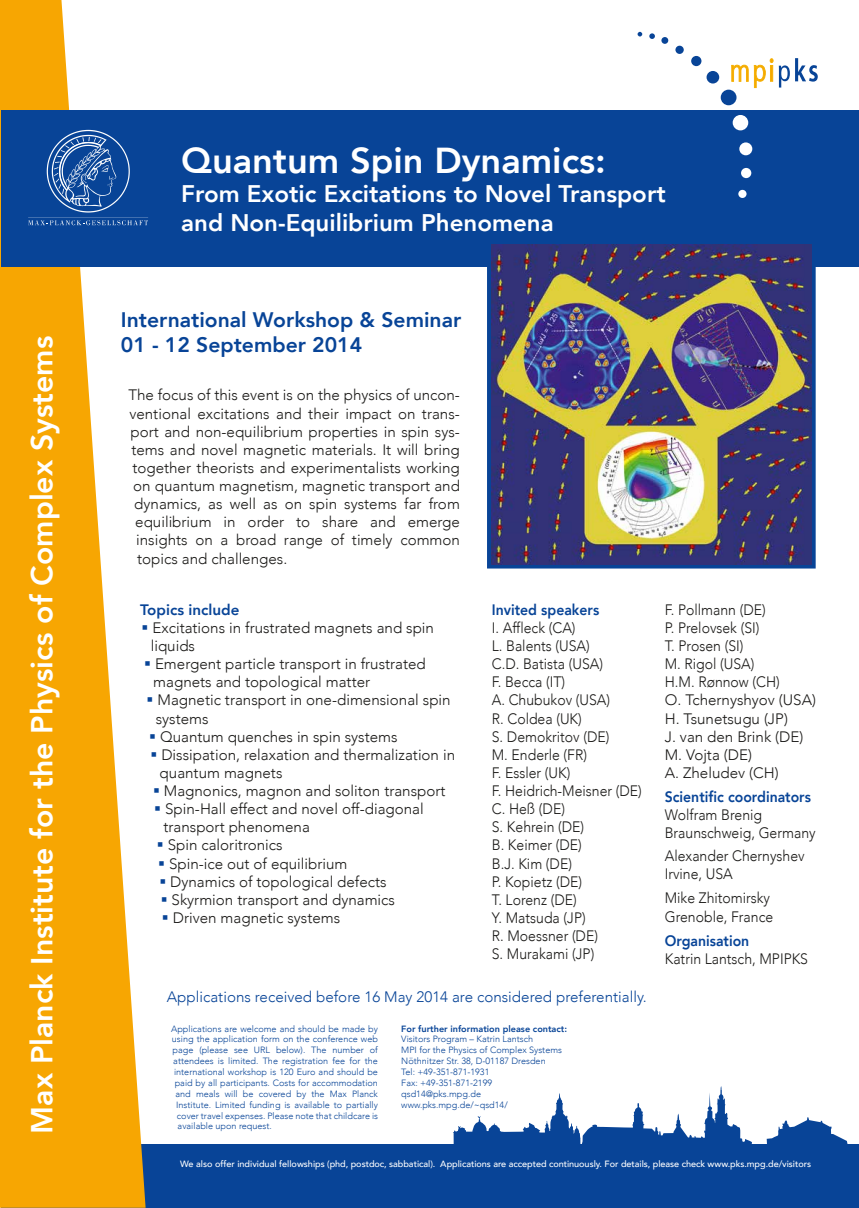
<style>
.page{position:relative;width:859px;height:1208px;background:#fff}
.page>*{position:absolute;margin:0;border:0;box-sizing:border-box;transform-origin:0 0}
.t1{font:800 40.3px/48.3px "Avenir";color:#fff}
.t2{font:800 36px "Avenir";color:#fff}
.t3{font:800 30.3px "Avenir";color:#fff}
.t4{font:800 24px/28.8px "Avenir";color:#fff}
.t5{font:800 21px/25.2px "Avenir";color:#084497}
.t6{font:300 15.1px/18.1px "Avenir";color:#1b1a18}
.t7{font:300 15.1px/18.1px "Avenir";color:#1b1a18;scale:.93 1}
.t8{font:300 15.1px "Avenir";color:#084497}
.t9{font:800 15.1px "Avenir";color:#084497;scale:.93 1}
.t10{font:800 15.1px "Avenir";color:#084497}
.t11{font:300 9.1px/10.9px "Avenir";color:#084497}
.t12{font:500 9.1px "Avenir";letter-spacing:-.005em;color:#fff}
.t13{font:800 9.1px "Avenir";color:#084497}
.s1{color:#084497}
</style>
<div class="page">
<div style="left:1px;top:1144px;width:858px;height:63px;background:#084497"></div>
<svg style="left:453px;top:1086px;width:395px;height:58px"></svg>
<svg style="left:0;top:0;width:146px;height:1207px;fill:#f7a602"></svg>
<div style="left:1px;top:110px;width:858px;height:156px;background:#084497"></div>
<svg style="left:638px;top:32px;width:4px;height:4px"></svg>
<svg style="left:649px;top:33px;width:6px;height:6px"></svg>
<div style="left:661px;top:37px;width:7px;height:7px;background:#084497;border-radius:50%"></div>
<div style="left:675px;top:46px;width:9px;height:8px;background:#084497;border-radius:50%"></div>
<div style="left:691px;top:56px;width:10px;height:10px;background:#084497;border-radius:50%"></div>
<div style="left:706px;top:71px;width:13px;height:12px;background:#084497;border-radius:50%"></div>
<div style="left:721px;top:90px;width:15px;height:15px;background:#084497;border-radius:50%"></div>
<div style="left:733px;top:115px;width:15px;height:15px;background:#fff;border-radius:50%"></div>
<div style="left:739px;top:142px;width:13px;height:13px;background:#fff;border-radius:50%"></div>
<div style="left:741px;top:168px;width:10px;height:10px;background:#fff;border-radius:50%"></div>
<div style="left:738px;top:190px;width:8px;height:8px;background:#fff;border-radius:50%"></div>
<svg style="left:779px;top:58px;width:39px;height:30px"></svg>
<svg style="left:731px;top:65px;width:17px;height:16px"></svg>
<svg style="left:754px;top:59px;width:19px;height:29px"></svg>
<svg style="left:28px;top:220px;width:120px;height:5px"></svg>
<svg style="left:47px;top:130px;width:83px;height:82px"></svg>
<div style="left:487px;top:241px;width:329px;height:327px;border:5px solid #084497"></div>
<img style="left:492px;top:245px;width:319px;height:319px">
<h3 class="t3" style="left:14px;top:1133px;width:799px;rotate:-90deg">Max Planck Institute for the Physics of Complex Systems</h3>
<h1 class="t1" style="left:181px;top:135px;width:440px">Wetting and Capillarity in Complex Systems</h1>
<h2 class="t2" style="left:181px;top:128px;width:426px">Quantum Spin Dynamics:</h2>
<h3 class="t4" style="left:181px;top:177px;width:486px">From Exotic Excitations to Novel Transport and Non-Equilibrium Phenomena</h3>
<h3 class="t5" style="left:121px;top:305px;width:342px">International Workshop &amp; Seminar<br>01 - 12 September 2014</h3>
<p class="t6" style="left:128px;top:386px;width:333px">The focus of this event is on the physics of uncon-</p>
<p class="t6" style="left:129px;top:404px;width:332px">ventional excitations and their impact on trans-</p>
<p class="t6" style="left:130px;top:422px;width:331px">port and non-equilibrium properties in spin sys-</p>
<p class="t6" style="left:131px;top:440px;width:330px">tems and novel magnetic materials. It will bring</p>
<p class="t6" style="left:132px;top:458px;width:329px">together theorists and experimentalists working</p>
<p class="t6" style="left:133px;top:477px;width:328px">on quantum magnetism, magnetic transport and</p>
<p class="t6" style="left:134px;top:495px;width:327px">dynamics, as well as on spin systems far from</p>
<p class="t6" style="left:135px;top:513px;width:326px">equilibrium in order to share and emerge</p>
<p class="t6" style="left:136px;top:531px;width:325px">insights on a broad range of timely common</p>
<p class="t6" style="left:137px;top:549px;width:152px">topics and challenges.</p>
<p class="t10" style="left:140px;top:596px;width:101px">Topics include</p>
<p class="t6" style="left:151px;top:618px;width:285px;text-indent:-9px"><span class="s1">▪</span> Excitations in frustrated magnets and spin liquids</p>
<p class="t6" style="left:153px;top:655px;width:274px;text-indent:-9px"><span class="s1">▪</span> Emergent particle transport in frustrated magnets and topological matter</p>
<p class="t6" style="left:156px;top:691px;width:296px;text-indent:-9px"><span class="s1">▪</span> Magnetic transport in one-dimensional spin systems</p>
<p class="t6" style="left:149px;top:727px;width:250px"><span class="s1">▪</span> Quantum quenches in spin systems</p>
<p class="t6" style="left:160px;top:745px;width:297px;text-indent:-9px"><span class="s1">▪</span> Dissipation, relaxation and thermalization in quantum magnets</p>
<p class="t6" style="left:153px;top:782px;width:294px"><span class="s1">▪</span> Magnonics, magnon and soliton transport</p>
<p class="t6" style="left:163px;top:800px;width:262px;text-indent:-9px"><span class="s1">▪</span> Spin-Hall effect and novel off-diagonal transport phenomena</p>
<p class="t6" style="left:157px;top:836px;width:127px"><span class="s1">▪</span> Spin caloritronics</p>
<p class="t6" style="left:158px;top:854px;width:191px"><span class="s1">▪</span> Spin-ice out of equilibrium</p>
<p class="t6" style="left:159px;top:872px;width:229px"><span class="s1">▪</span> Dynamics of topological defects</p>
<p class="t6" style="left:161px;top:890px;width:236px"><span class="s1">▪</span> Skyrmion transport and dynamics</p>
<p class="t6" style="left:162px;top:908px;width:180px"><span class="s1">▪</span> Driven magnetic systems</p>
<p class="t9" style="left:492px;top:596px;width:117px">Invited speakers</p>
<p class="t7" style="left:492px;top:618px;width:163px">I. Affleck (CA)<br>L. Balents (USA)<br>C.D. Batista (USA)<br>F. Becca (IT)<br>A. Chubukov (USA)<br>R. Coldea (UK)<br>S. Demokritov (DE)<br>M. Enderle (FR)<br>F. Essler (UK)<br>F. Heidrich-Meisner (DE)<br>C. Heß (DE)<br>S. Kehrein (DE)<br>B. Keimer (DE)<br>B.J. Kim (DE)<br>P. Kopietz (DE)<br>T. Lorenz (DE)<br>Y. Matsuda (JP)<br>R. Moessner (DE)<br>S. Murakami (JP)</p>
<p class="t8" style="left:167px;top:988px;width:481px">Applications received before 16 May 2014 are considered preferentially.</p>
<p class="t11" style="left:171px;top:1023px;width:208px">Applications are welcome and should be made by</p>
<p class="t11" style="left:172px;top:1034px;width:208px">using the application form on the conference web</p>
<p class="t11" style="left:173px;top:1044px;width:207px">page (please see URL below). The number of</p>
<p class="t11" style="left:173px;top:1055px;width:206px">attendees is limited. The registration fee for the</p>
<p class="t11" style="left:174px;top:1066px;width:205px">international workshop is 120 Euro and should be</p>
<p class="t11" style="left:175px;top:1077px;width:205px">paid by all participants. Costs for accommodation</p>
<p class="t11" style="left:175px;top:1088px;width:204px">and meals will be covered by the Max Planck</p>
<p class="t11" style="left:176px;top:1099px;width:203px">Institute. Limited funding is available to partially</p>
<p class="t11" style="left:177px;top:1110px;width:203px">cover travel expenses. Please note that childcare is</p>
<p class="t11" style="left:178px;top:1121px;width:96px">available upon request.</p>
<p class="t13" style="left:401px;top:1020px;width:167px">For further information please contact:</p>
<p class="t11" style="left:401px;top:1034px;width:162px">Visitors Program – Katrin Lantsch<br>MPI for the Physics of Complex Systems<br>Nöthnitzer Str. 38, D-01187 Dresden<br>Tel: +49-351-871-1931<br>Fax: +49-351-871-2199 qsd14@pks.mpg.de www.pks.mpg.de/~qsd14/</p>
<p class="t7" style="left:665px;top:600px;width:164px">F. Pollmann (DE)<br>P. Prelovsek (SI)<br>T. Prosen (SI)<br>M. Rigol (USA)<br>H.M. Rønnow (CH)<br>O. Tchernyshyov (USA)<br>H. Tsunetsugu (JP)<br>J. van den Brink (DE)<br>M. Vojta (DE)<br>A. Zheludev (CH)</p>
<p class="t9" style="left:665px;top:783px;width:159px">Scientific coordinators</p>
<p class="t7" style="left:665px;top:806px;width:164px">Wolfram Brenig<br>Braunschweig, Germany</p>
<p class="t7" style="left:665px;top:847px;width:152px">Alexander Chernyshev<br>Irvine, USA</p>
<p class="t7" style="left:665px;top:889px;width:118px">Mike Zhitomirsky<br>Grenoble, France</p>
<p class="t9" style="left:665px;top:926px;width:92px">Organisation</p>
<p class="t7" style="left:665px;top:949px;width:156px">Katrin Lantsch, MPIPKS</p>
<p class="t12" style="left:180px;top:1155px;width:632px">We also offer individual fellowships (phd, postdoc, sabbatical). Applications are accepted continuously. For details, please check www.pks.mpg.de/visitors</p>
</div>
